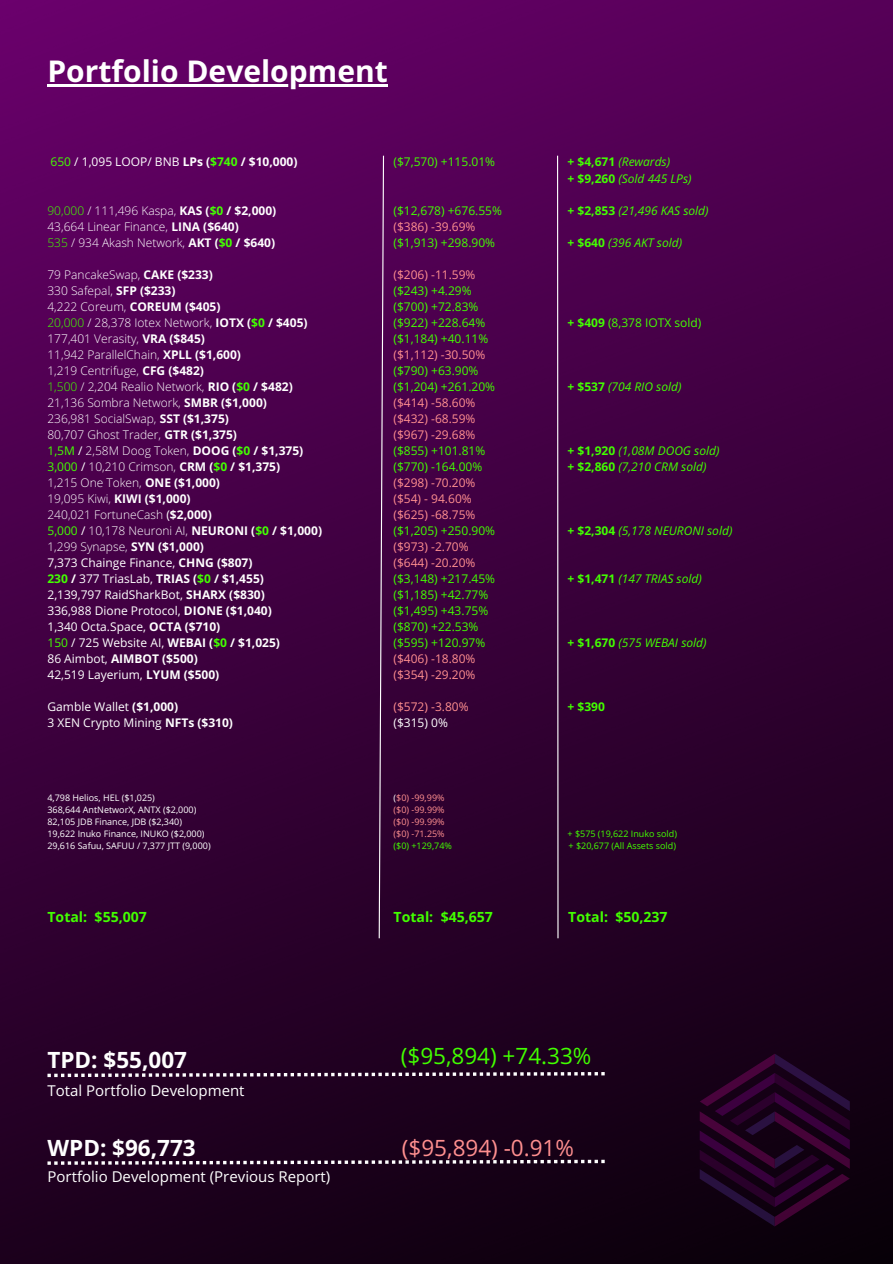
<style>
.page{position:relative;width:893px;height:1264px;background:#fff}
.page>*{position:absolute;margin:0;border:0;box-sizing:border-box;transform-origin:0 0}
.t1{font:700 30px "Open Sans Hebrew";color:#fff}
.t2{font:700 22.5px "Open Sans Hebrew";color:#fff}
.t3{font:22.5px "Open Sans Hebrew";color:#42ff00}
.t4{font:22.5px "Open Sans Hebrew";color:#ff8f8f}
.t5{font:15px "Open Sans Hebrew";color:#fff}
.t6{font:700 14.1px "Open Sans Hebrew";color:#42ff00}
.t7{font:300 12px "Open Sans Hebrew";color:#fff}
.t8{font:12px "Open Sans Hebrew";color:#42ff00}
.t9{font:12px "Open Sans Hebrew";color:#fff}
.t10{font:italic 12px "Open Sans Hebrew";color:#42ff00}
.t11{font:12px "Open Sans Hebrew";color:#ff8f8f}
.t12{font:700 12px "Open Sans Hebrew";color:#fff}
.t13{font:700 12px "Open Sans Hebrew";color:#42ff00}
.t14{font:9px "Open Sans Hebrew";color:#fff}
.t15{font:9px "Open Sans Hebrew";color:#42ff00}
.t16{font:9px "Open Sans Hebrew";color:#ff8f8f}
.s1{color:#42ff00}
.s2{font-weight:700}
.s3{font-weight:700;color:#42ff00}
.s4{font-weight:400;color:#42ff00}
.s5{font-weight:400}
.s6{font-weight:300}
.s7{color:#fff}
.s8{font-weight:700;font-style:normal}
</style>
<div class="page">
<img style="left:0;top:0;width:892px;height:1263px">
<hr style="left:47px;top:84px;width:341px;height:3px;background:#fff">
<svg style="left:378px;top:154px;width:6px;height:785px;background:#632f64"></svg>
<hr style="left:557px;top:156px;width:1px;height:782px;background:#fff">
<svg style="left:47px;top:1072px;width:557px;height:5px"></svg>
<svg style="left:47px;top:1159px;width:557px;height:5px"></svg>
<svg style="left:699px;top:1053px;width:150px;height:173px;background:#1e011f"></svg>
<h1 class="t1" style="left:47px;top:50px;width:342px">Portfolio Development</h1>
<p class="t9" style="left:51px;top:154px;width:248px"><span class="s1">650</span> / 1,095 LOOP/ BNB <span class="s2">LPs (</span><span class="s3">$740</span> <span class="s2">/ $10,000)</span></p>
<p class="t7" style="left:47px;top:202px;width:230px"><span class="s1">90,000</span> / 111,496 Kaspa, <span class="s2">KAS (</span><span class="s3">$0</span> <span class="s2">/ $2,000)</span></p>
<p class="t7" style="left:47px;top:218px;width:193px">43,664 Linear Finance, <span class="s2">LINA ($640)</span></p>
<p class="t7" style="left:47px;top:234px;width:229px"><span class="s1">535</span> / 934 Akash Network, <span class="s2">AKT (</span><span class="s3">$0</span> <span class="s2">/ $640)</span></p>
<p class="t7" style="left:47px;top:266px;width:167px">79 PancakeSwap, <span class="s2">CAKE ($233)</span></p>
<p class="t7" style="left:47px;top:282px;width:129px">330 Safepal, <span class="s2">SFP ($233)</span></p>
<p class="t7" style="left:47px;top:298px;width:174px">4,222 Coreum, <span class="s2">COREUM ($405)</span></p>
<p class="t7" style="left:47px;top:314px;width:261px"><span class="s1">20,000</span> / 28,378 Iotex Network, <span class="s2">IOTX (</span><span class="s3">$0</span> <span class="s2">/ $405)</span></p>
<p class="t7" style="left:47px;top:330px;width:159px">177,401 Verasity, <span class="s2">VRA ($845)</span></p>
<p class="t7" style="left:47px;top:346px;width:195px">11,942 ParallelChain, <span class="s2">XPLL ($1,600)</span></p>
<p class="t7" style="left:47px;top:362px;width:158px">1,219 Centrifuge, <span class="s2">CFG ($482)</span></p>
<p class="t7" style="left:47px;top:378px;width:247px"><span class="s1">1,500</span> / 2,204 Realio Network, <span class="s2">RIO (</span><span class="s3">$0</span> <span class="s2">/ $482)</span></p>
<p class="t7" style="left:47px;top:394px;width:221px">21,136 Sombra Network, <span class="s2">SMBR ($1,000)</span></p>
<p class="t7" style="left:47px;top:410px;width:183px">236,981 SocialSwap, <span class="s2">SST ($1,375)</span></p>
<p class="t7" style="left:47px;top:426px;width:191px">80,707 Ghost Trader, <span class="s2">GTR ($1,375)</span></p>
<p class="t7" style="left:47px;top:442px;width:257px"><span class="s4">1,5M</span> <span class="s5">/</span> 2,58M Doog Token, <span class="s2">DOOG (</span><span class="s3">$0</span> <span class="s2">/ $1,375)</span></p>
<p class="t7" style="left:47px;top:458px;width:234px"><span class="s4">3,000</span> <span class="s5">/</span> 10,210 Crimson, <span class="s2">CRM (</span><span class="s3">$0</span> <span class="s2">/ $1,375)</span></p>
<p class="t7" style="left:47px;top:474px;width:174px">1,215 One Token, <span class="s2">ONE ($1,000)</span></p>
<p class="t12" style="left:47px;top:490px;width:145px"><span class="s6">19,095 Kiwi,</span> KIWI ($1,000)</p>
<p class="t7" style="left:47px;top:506px;width:166px">240,021 FortuneCash <span class="s5">(</span><span class="s2">$2,000)</span></p>
<p class="t7" style="left:47px;top:522px;width:276px"><span class="s4">5,000</span> <span class="s5">/</span> 10,178 Neuroni AI, <span class="s2">NEURONI (</span><span class="s3">$0</span> <span class="s2">/ $1,000)</span></p>
<p class="t7" style="left:47px;top:538px;width:158px">1,299 Synapse, <span class="s2">SYN ($1,000)</span></p>
<p class="t9" style="left:47px;top:554px;width:206px">7,373 Chainge Finance, <span class="s2">CHNG ($807)</span></p>
<p class="t12" style="left:47px;top:570px;width:218px"><span class="s1">230</span> / <span class="s5">377 TriasLab,</span> TRIAS (<span class="s1">$0</span> / $1,455)</p>
<p class="t9" style="left:47px;top:586px;width:219px">2,139,797 RaidSharkBot, <span class="s2">SHARX ($830)</span></p>
<h4 class="t9" style="left:47px;top:602px;width:226px">336,988 Dione Protocol, <span class="s2">DIONE ($1,040)</span></h4>
<p class="t9" style="left:47px;top:618px;width:174px">1,340 Octa.Space, <span class="s2">OCTA ($710)</span></p>
<p class="t9" style="left:47px;top:634px;width:234px"><span class="s1">150</span> / 725 Website AI, <span class="s2">WEBAI (</span><span class="s3">$0</span> <span class="s2">/ $1,025)</span></p>
<p class="t12" style="left:47px;top:650px;width:152px"><span class="s5">86 Aimbot,</span> AIMBOT ($500)</p>
<p class="t9" style="left:47px;top:666px;width:173px">42,519 Layerium, <span class="s2">LYUM ($500)</span></p>
<p class="t9" style="left:47px;top:698px;width:132px">Gamble Wallet <span class="s2">($1,000)</span></p>
<p class="t9" style="left:47px;top:714px;width:187px">3 XEN Crypto Mining <span class="s2">NFTs ($310)</span></p>
<h2 class="t14" style="left:47px;top:791px;width:109px">4,798 Helios, HEL ($1,025)</h2>
<h5 class="t14" style="left:47px;top:803px;width:150px">368,644 AntNetworX, ANTX ($2,000)</h5>
<h3 class="t14" style="left:47px;top:815px;width:136px">82,105 JDB Finance, JDB ($2,340)</h3>
<h2 class="t14" style="left:47px;top:827px;width:158px">19,622 Inuko Finance, INUKO ($2,000)</h2>
<h5 class="t14" style="left:47px;top:839px;width:165px">29,616 Safuu, SAFUU / 7,377 JTT (9,000)</h5>
<p class="t8" style="left:393px;top:154px;width:103px">($7,570) +115.01%</p>
<p class="t8" style="left:393px;top:202px;width:110px">($12,678) +676.55%</p>
<p class="t11" style="left:393px;top:218px;width:83px">($386) -39.69%</p>
<p class="t8" style="left:393px;top:234px;width:103px">($1,913) +298.90%</p>
<p class="t11" style="left:393px;top:266px;width:83px">($206) -11.59%</p>
<p class="t8" style="left:393px;top:282px;width:80px">($243) +4.29%</p>
<p class="t8" style="left:393px;top:298px;width:86px">($700) +72.83%</p>
<p class="t8" style="left:393px;top:314px;width:93px">($922) +228.64%</p>
<p class="t8" style="left:393px;top:330px;width:96px">($1,184) +40.11%</p>
<p class="t11" style="left:393px;top:346px;width:93px">($1,112) -30.50%</p>
<p class="t8" style="left:393px;top:362px;width:86px">($790) +63.90%</p>
<p class="t8" style="left:393px;top:378px;width:103px">($1,204) +261.20%</p>
<p class="t11" style="left:393px;top:394px;width:83px">($414) -58.60%</p>
<p class="t11" style="left:393px;top:410px;width:83px">($432) -68.59%</p>
<p class="t11" style="left:393px;top:426px;width:83px">($967) -29.68%</p>
<p class="t8" style="left:393px;top:442px;width:93px">($855) +101.81%</p>
<p class="t8" style="left:393px;top:458px;width:90px">($770) -164.00%</p>
<p class="t11" style="left:393px;top:474px;width:83px">($298) -70.20%</p>
<p class="t11" style="left:393px;top:490px;width:80px">($54) - 94.60%</p>
<h4 class="t11" style="left:393px;top:506px;width:83px">($625) -68.75%</h4>
<p class="t8" style="left:393px;top:522px;width:103px">($1,205) +250.90%</p>
<p class="t11" style="left:393px;top:538px;width:77px">($973) -2.70%</p>
<p class="t11" style="left:393px;top:554px;width:83px">($644) -20.20%</p>
<p class="t8" style="left:393px;top:570px;width:103px">($3,148) +217.45%</p>
<p class="t8" style="left:393px;top:586px;width:96px">($1,185) +42.77%</p>
<p class="t8" style="left:393px;top:602px;width:96px">($1,495) +43.75%</p>
<p class="t8" style="left:393px;top:618px;width:86px">($870) +22.53%</p>
<p class="t8" style="left:393px;top:634px;width:93px">($595) +120.97%</p>
<p class="t11" style="left:393px;top:650px;width:83px">($406) -18.80%</p>
<p class="t11" style="left:393px;top:666px;width:83px">($354) -29.20%</p>
<p class="t11" style="left:393px;top:698px;width:77px">($572) -3.80%</p>
<p class="t9" style="left:393px;top:714px;width:56px">($315) 0%</p>
<h6 class="t16" style="left:393px;top:791px;width:52px"><span class="s7">(</span>$0) -99,99%</h6>
<p class="t16" style="left:393px;top:803px;width:53px">($0) -99.99%</p>
<p class="t16" style="left:393px;top:815px;width:53px">($0) -99.99%</p>
<h4 class="t16" style="left:393px;top:827px;width:53px">($0) -71.25%</h4>
<h3 class="t15" style="left:393px;top:839px;width:60px">($0) +129,74%</h3>
<p class="t10" style="left:567px;top:154px;width:104px"><span class="s8">+ $4,671</span> (Rewards)</p>
<p class="t10" style="left:567px;top:170px;width:125px"><span class="s8">+ $9,260</span> (Sold 445 LPs)</p>
<p class="t10" style="left:567px;top:202px;width:142px"><span class="s8">+ $2,853</span> (21,496 KAS sold)</p>
<p class="t10" style="left:567px;top:234px;width:116px"><span class="s8">+ $640</span> (396 AKT sold)</p>
<p class="t8" style="left:567px;top:314px;width:135px"><span class="s2">+ $409</span> (8,378 IOTX sold)</p>
<p class="t10" style="left:567px;top:378px;width:115px"><span class="s8">+ $537</span> (704 RIO sold)</p>
<p class="t10" style="left:567px;top:442px;width:153px"><span class="s8">+ $1,920</span> (1,08M DOOG sold)</p>
<p class="t10" style="left:567px;top:458px;width:140px"><span class="s8">+ $2,860</span> (7,210 CRM sold)</p>
<p class="t10" style="left:567px;top:522px;width:166px"><span class="s8">+ $2,304</span> (5,178 NEURONI sold)</p>
<p class="t10" style="left:567px;top:570px;width:136px"><span class="s8">+ $1,471</span> (147 TRIAS sold)</p>
<p class="t10" style="left:567px;top:634px;width:140px"><span class="s8">+ $1,670</span> (575 WEBAI sold)</p>
<p class="t13" style="left:567px;top:698px;width:39px">+ $390</p>
<p class="t15" style="left:567px;top:827px;width:111px">+ $575 (19,622 Inuko sold)</p>
<p class="t15" style="left:568px;top:839px;width:109px">+ $20,677 (All Assets sold)</p>
<p class="t6" style="left:47px;top:906px;width:101px">Total: $55,007</p>
<p class="t6" style="left:393px;top:906px;width:101px">Total: $45,657</p>
<p class="t6" style="left:568px;top:906px;width:101px">Total: $50,237</p>
<p class="t2" style="left:47px;top:1044px;width:141px">TPD: $55,007</p>
<p class="t5" style="left:47px;top:1079px;width:199px">Total Portfolio Development</p>
<p class="t2" style="left:47px;top:1131px;width:150px">WPD: $96,773</p>
<p class="t5" style="left:47px;top:1165px;width:284px">Portfolio Development (Previous Report)</p>
<p class="t3" style="left:401px;top:1040px;width:192px">($95,894) +74.33%</p>
<p class="t4" style="left:402px;top:1131px;width:173px">($95,894) -0.91%</p>
</div>
